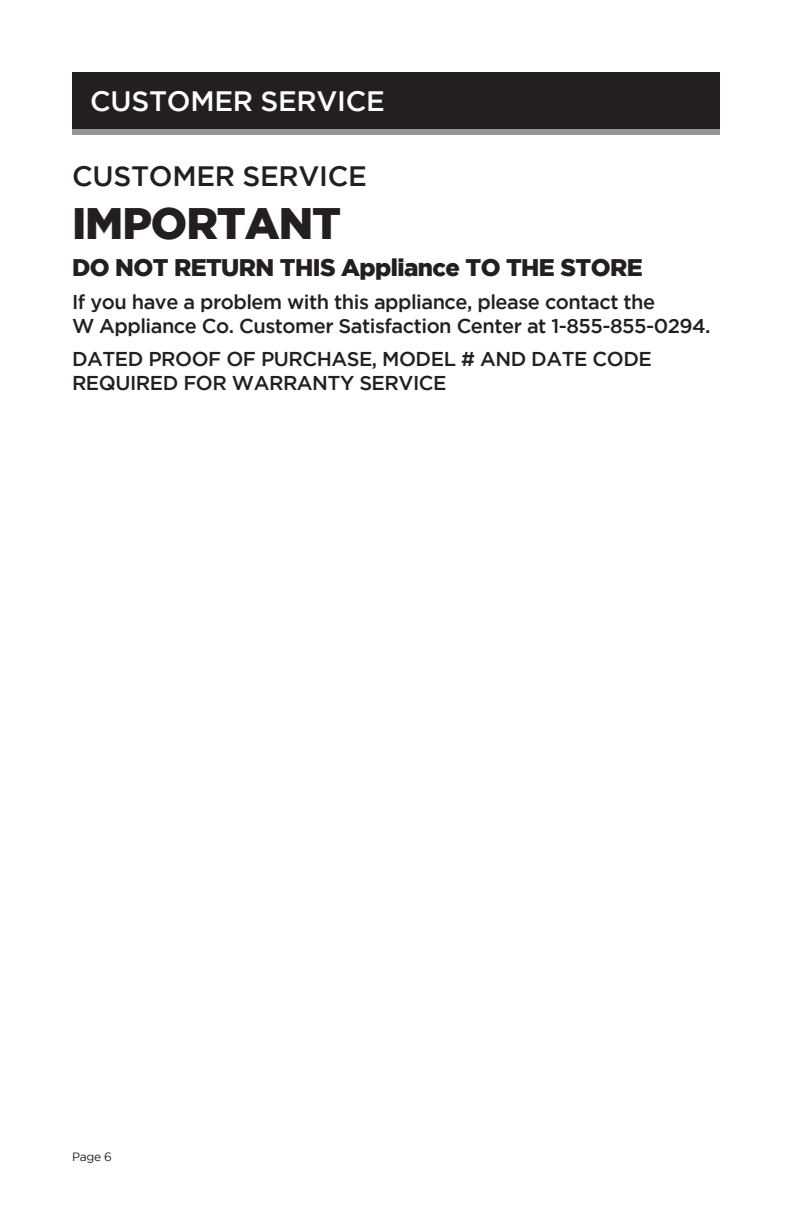
<style>
.page{position:relative;width:792px;height:1224px;background:#fff}
.page>*{position:absolute;margin:0;border:0;box-sizing:border-box;transform-origin:0 0}
.t1{font:900 44px "Gotham";letter-spacing:-.025em;color:#231f20}
.t2{font:500 28px "Gotham";letter-spacing:-.01em;color:#231f20}
.t3{font:500 28px "Gotham";letter-spacing:-.01em;color:#fff}
.body_copy{font:900 24px "Gotham";letter-spacing:-.025em;color:#231f20}
.body_copy-2{font:500 20px/24px "Gotham";letter-spacing:-.025em;color:#231f20}
.t4{font:12px "Gotham";color:#231f20}
</style>
<div class="page">
<div style="left:72px;top:124px;width:648px;height:10px;background:#939598"></div>
<div style="left:72px;top:72px;width:648px;height:57px;background:#231f20"></div>
<p class="t3" style="left:90px;top:85px;width:296px">CUSTOMER SERVICE</p>
<p class="t2" style="left:72px;top:160px;width:296px">CUSTOMER SERVICE</p>
<p class="t1" style="left:72px;top:198px;width:271px">IMPORTANT</p>
<p class="body_copy" style="left:72px;top:254px;width:572px">DO NOT RETURN THIS Appliance TO THE STORE</p>
<p class="body_copy-2" style="left:72px;top:290px;width:640px">If you have a problem with this appliance, please contact the<br>W Appliance Co. Customer Satisfaction Center at 1-855-855-0294.</p>
<p class="body_copy-2" style="left:72px;top:347px;width:581px">DATED PROOF OF PURCHASE, MODEL # AND DATE CODE<br>REQUIRED FOR WARRANTY SERVICE</p>
<p class="t4" style="left:72px;top:1150px;width:41px">Page 6</p>
</div>
